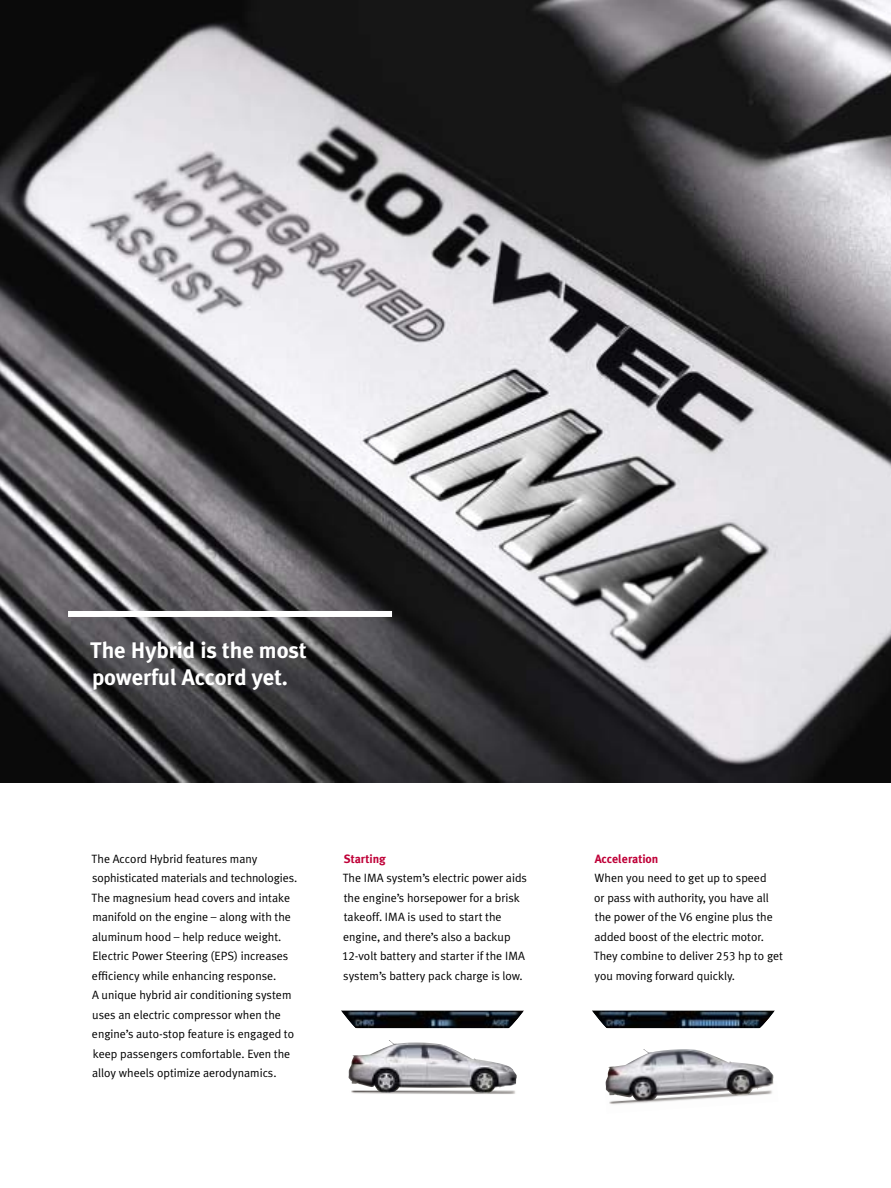
<style>
.page{position:relative;width:891px;height:1188px;background:#fff}
.page>*{position:absolute;margin:0;border:0;box-sizing:border-box;transform-origin:0 0}
.t1{font:700 22.5px/27px "Meta Plus";color:#fff}
.t2{font:12px/19.5px "Meta Plus Normal";color:#000}
.t3{font:700 12px "Meta Plus";color:#bf0038}
.s1{font-family:"Meta Plus Normal Caps"}
</style>
<div class="page">
<img style="left:592px;top:1010px;width:183px;height:18px">
<img style="left:0;top:0;width:891px;height:783px">
<div style="left:68px;top:611px;width:324px;height:6px;background:#fff"></div>
<img style="left:341px;top:1010px;width:183px;height:18px">
<img style="left:354px;top:1093px;width:161px;height:1px">
<img style="left:349px;top:1040px;width:168px;height:53px">
<img style="left:605px;top:1081px;width:45px;height:24px">
<img style="left:606px;top:1049px;width:168px;height:53px">
<h1 class="t1" style="left:90px;top:638px;width:218px">The Hybrid is the most powerful Accord yet.</h1>
<p class="t2" style="left:92px;top:850px;width:207px">The Accord Hybrid features many sophisticated materials and technologies.<br>The magnesium head covers and intake manifold on the engine – along with the aluminum hood – help reduce weight.<br>Electric Power Steering (EPS) increases efficiency while enhancing response.<br>A unique hybrid air conditioning system uses an electric compressor when the engine’s auto-stop feature is engaged to keep passengers comfortable. Even the alloy wheels optimize aerodynamics.</p>
<p class="t3" style="left:344px;top:854px;width:44px">Starting</p>
<p class="t2" style="left:342px;top:869px;width:186px">The IMA system’s electric power aids the engine’s horsepower for a brisk takeoff. IMA is used to start the engine, and there’s also a backup <span class="s1">12</span>-volt battery and starter if the IMA system’s battery pack charge is low.</p>
<p class="t3" style="left:595px;top:853px;width:65px">Acceleration</p>
<p class="t2" style="left:594px;top:869px;width:191px">When you need to get up to speed<br>or pass with authority, you have all the power of the V<span class="s1">6</span> engine plus the added boost of the electric motor.<br>They combine to deliver <span class="s1">253</span> hp to get you moving forward quickly.</p>
</div>
